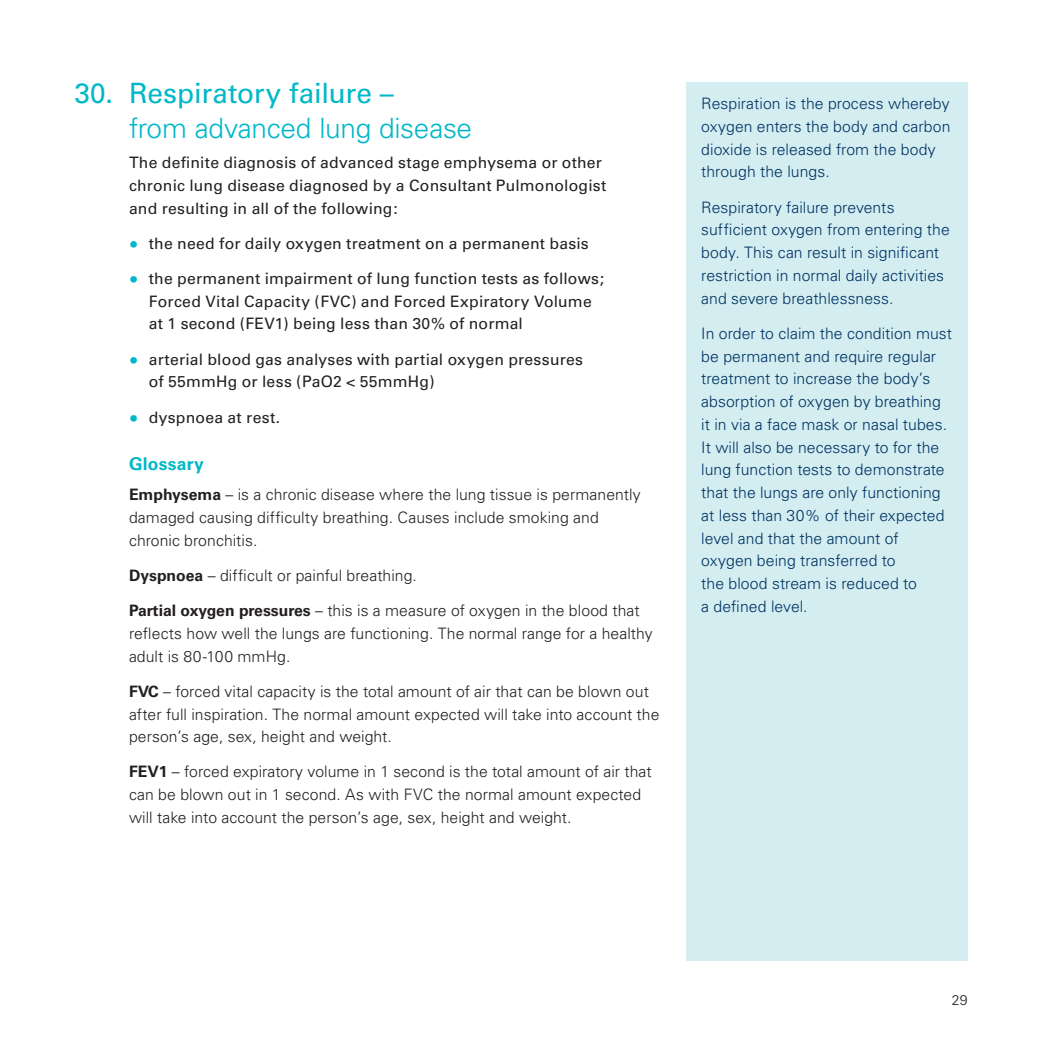
<style>
.page{position:relative;width:1042px;height:1042px;background:#fff}
.page>*{position:absolute;margin:0;border:0;box-sizing:border-box;transform-origin:0 0}
.t1{font:300 28px "Univers";letter-spacing:-.01em;color:#00b8c7}
.t2{font:28px "Univers";letter-spacing:-.005em;color:#00b8c7}
.t3{font:700 17.5px "Univers";letter-spacing:.01em;color:#00b8c7}
.t4{font:300 15.75px/22.8px "Univers";letter-spacing:.005em;color:#231f20}
.t5{font:300 15.75px/22.8px "Univers";letter-spacing:.005em;color:#003261}
.t6{font:15.75px/22.8px "Univers";letter-spacing:.01em;color:#231f20}
.t7{font:300 14px "Univers";color:#231f20}
.s1{font-weight:300;font-size:18.38px;color:#00b8c7}
.s2{font-weight:700}
</style>
<div class="page">
<div style="left:686px;top:82px;width:281px;height:878px;background:#d3edf1"></div>
<h1 class="t2" style="left:74px;top:76px;width:321px">30. Respiratory failure –</h1>
<h1 class="t1" style="left:129px;top:111px;width:345px">from advanced lung disease</h1>
<p class="t6" style="left:129px;top:151px;width:479px">The definite diagnosis of advanced stage emphysema or other chronic lung disease diagnosed by a Consultant Pulmonologist and resulting in all of the following:</p>
<p class="t6" style="left:129px;top:232px;width:461px"><span class="s1">•</span> the need for daily oxygen treatment on a permanent basis</p>
<p class="t6" style="left:149px;top:267px;width:457px;text-indent:-20px"><span class="s1">•</span> the permanent impairment of lung function tests as follows;<br>Forced Vital Capacity (FVC) and Forced Expiratory Volume at 1 second (FEV1) being less than 30% of normal</p>
<p class="t6" style="left:149px;top:348px;width:436px;text-indent:-20px"><span class="s1">•</span> arterial blood gas analyses with partial oxygen pressures of 55mmHg or less (PaO2 &lt; 55mmHg)</p>
<p class="t6" style="left:129px;top:406px;width:153px"><span class="s1">•</span> dyspnoea at rest.</p>
<p class="t3" style="left:129px;top:454px;width:76px">Glossary</p>
<p class="t4" style="left:129px;top:483px;width:513px"><span class="s2">Emphysema</span> – is a chronic disease where the lung tissue is permanently damaged causing difficulty breathing. Causes include smoking and chronic bronchitis.</p>
<p class="t4" style="left:129px;top:564px;width:289px"><span class="s2">Dyspnoea</span> – difficult or painful breathing.</p>
<p class="t4" style="left:129px;top:599px;width:525px"><span class="s2">Partial oxygen pressures</span> – this is a measure of oxygen in the blood that reflects how well the lungs are functioning. The normal range for a healthy adult is 80-100 mmHg.</p>
<p class="t4" style="left:129px;top:680px;width:532px"><span class="s2">FVC</span> – forced vital capacity is the total amount of air that can be blown out after full inspiration. The normal amount expected will take into account the person’s age, sex, height and weight.</p>
<p class="t4" style="left:129px;top:760px;width:524px"><span class="s2">FEV1</span> – forced expiratory volume in 1 second is the total amount of air that can be blown out in 1 second. As with FVC the normal amount expected will take into account the person’s age, sex, height and weight.</p>
<p class="t5" style="left:701px;top:92px;width:251px">Respiration is the process whereby oxygen enters the body and carbon dioxide is released from the body through the lungs.</p>
<p class="t5" style="left:701px;top:196px;width:250px">Respiratory failure prevents sufficient oxygen from entering the body. This can result in significant restriction in normal daily activities and severe breathlessness.</p>
<p class="t5" style="left:701px;top:322px;width:252px">In order to claim the condition must be permanent and require regular treatment to increase the body’s absorption of oxygen by breathing it in via a face mask or nasal tubes.<br>It will also be necessary to for the lung function tests to demonstrate that the lungs are only functioning at less than 30% of their expected level and that the amount of oxygen being transferred to<br>the blood stream is reduced to<br>a defined level.</p>
<p class="t7" style="left:952px;top:991px;width:17px">29</p>
</div>
